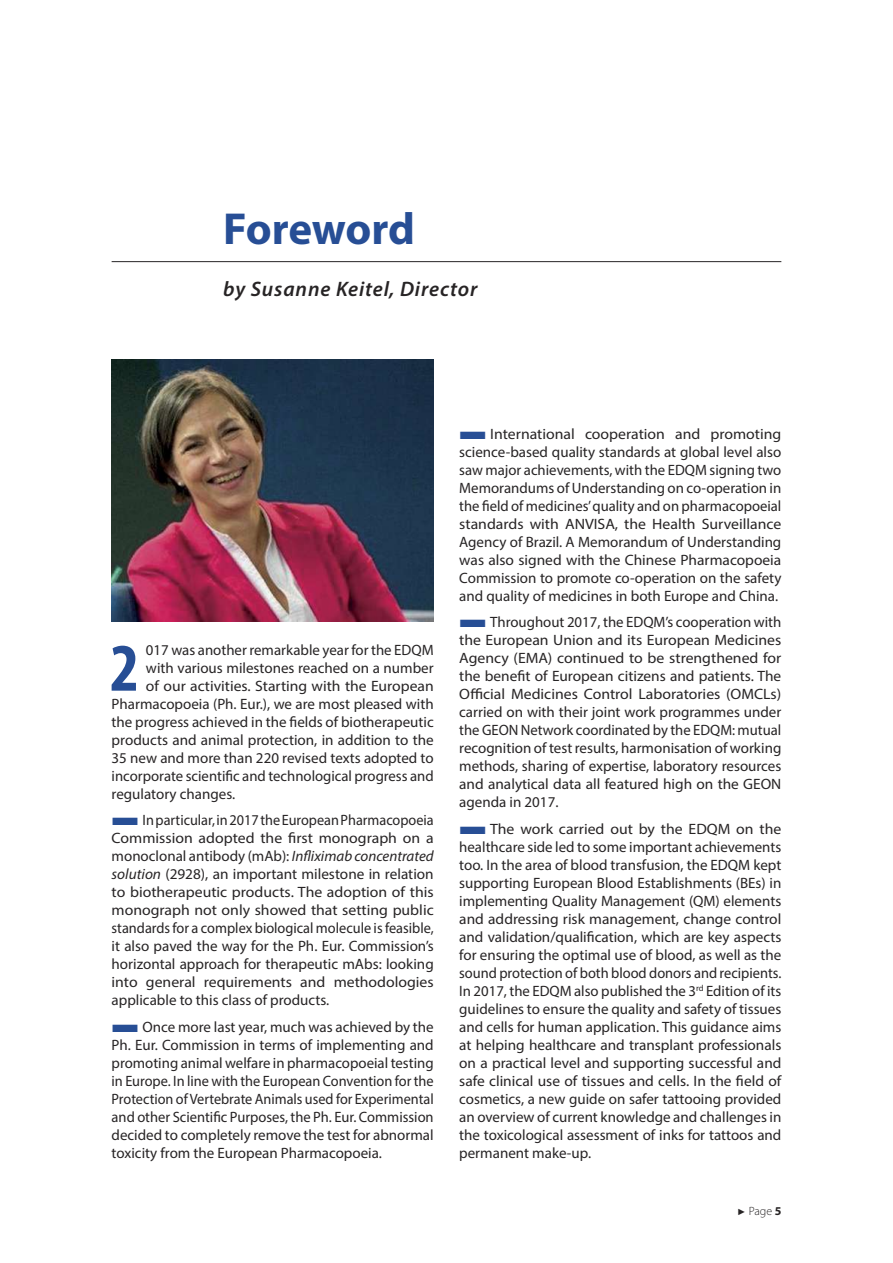
<style>
.page{position:relative;width:893px;height:1263px;background:#fff}
.page>*{position:absolute;margin:0;border:0;box-sizing:border-box;transform-origin:0 0}
.t1{font:700 condensed 68.4px "Myriad Pro";color:#274e95}
.t2{font:700 45px "Myriad Pro";letter-spacing:-.01em;color:#274e95}
.t3{font:italic 600 21px "Myriad Pro";letter-spacing:.04em;color:#272425}
.t4{font:15px/18px "Myriad Pro";color:#272425;text-align:justify;scale:1.05 1}
.t5{font:15px/18px "Myriad Pro";color:#272425;text-align:justify}
.t6{font:15px/18px "Myriad Pro";color:#272425;text-align:justify;scale:.95 1}
.t7{font:15px "Myriad Pro";color:#272425;scale:1.04 1}
.t8{font:300 12px "Myriad Pro";color:#272425}
.s1{color:#274e95}
.s2{font-style:italic}
.s3{font-family:"Arial";font-weight:400;font-size:9px}
.s4{font-weight:700}
</style>
<div class="page">
<img style="left:112px;top:359px;width:322px;height:263px">
<hr style="left:112px;top:261px;width:669px;height:1px;background:#272425">
<h2 class="t2" style="left:223px;top:212px;width:193px">Foreword</h2>
<h3 class="t3" style="left:223px;top:277px;width:256px">by Susanne Keitel, Director</h3>
<h1 class="t1" style="left:110px;top:627px;width:31px">2</h1>
<p class="t5" style="left:146px;top:642px;width:289px">017 was another remarkable year for the EDQM</p>
<p class="t5" style="left:146px;top:660px;width:289px">with various milestones reached on a number</p>
<p class="t7" style="left:146px;top:680px;width:278px">of our activities. Starting with the European</p>
<p class="t5" style="left:112px;top:696px;width:324px">Pharmacopoeia (Ph. Eur.), we are most pleased with</p>
<p class="t5" style="left:112px;top:714px;width:324px">the progress achieved in the fields of biotherapeutic</p>
<p class="t5" style="left:112px;top:732px;width:324px">products and animal protection, in addition to the</p>
<p class="t5" style="left:112px;top:750px;width:324px">35 new and more than 220 revised texts adopted to</p>
<p class="t5" style="left:112px;top:768px;width:324px">incorporate scientific and technological progress and</p>
<p class="t5" style="left:112px;top:786px;width:125px">regulatory changes.</p>
<p class="t6" style="left:112px;top:812px;width:341px"><span class="s1">■</span>In particular, in 2017 the European Pharmacopoeia Commission adopted the first monograph on a monoclonal antibody (mAb): <span class="s2">Infliximab concentrated solution</span> (2928), an important milestone in relation to biotherapeutic products. The adoption of this monograph not only showed that setting public standards for a complex biological molecule is feasible, it also paved the way for the Ph. Eur. Commission’s horizontal approach for therapeutic mAbs: looking into general requirements and methodologies applicable to this class of products.</p>
<p class="t5" style="left:112px;top:1019px;width:324px"><span class="s1">■</span>Once more last year, much was achieved by the Ph. Eur. Commission in terms of implementing and promoting animal welfare in pharmacopoeial testing in Europe. In line with the European Convention for the Protection of Vertebrate Animals used for Experimental and other Scientific Purposes, the Ph. Eur. Commission decided to completely remove the test for abnormal toxicity from the European Pharmacopoeia.</p>
<p class="t4" style="left:459px;top:426px;width:308px"><span class="s1">■</span>International cooperation and promoting science-based quality standards at global level also saw major achievements, with the EDQM signing two Memorandums of Understanding on co-operation in the field of medicines’ quality and on pharmacopoeial standards with ANVISA, the Health Surveillance Agency of Brazil. A Memorandum of Understanding was also signed with the Chinese Pharmacopoeia Commission to promote co-operation on the safety and quality of medicines in both Europe and China.</p>
<p class="t5" style="left:459px;top:614px;width:324px"><span class="s1">■</span>Throughout 2017, the EDQM’s cooperation with the European Union and its European Medicines Agency (EMA) continued to be strengthened for the benefit of European citizens and patients. The Official Medicines Control Laboratories (OMCLs) carried on with their joint work programmes under the GEON Network coordinated by the EDQM: mutual recognition of test results, harmonisation of working methods, sharing of expertise, laboratory resources and analytical data all featured high on the GEON agenda in 2017.</p>
<p class="t4" style="left:459px;top:821px;width:308px"><span class="s1">■</span>The work carried out by the EDQM on the healthcare side led to some important achievements too. In the area of blood transfusion, the EDQM kept supporting European Blood Establishments (BEs) in implementing Quality Management (QM) elements and addressing risk management, change control and validation/qualification, which are key aspects for ensuring the optimal use of blood, as well as the sound protection of both blood donors and recipients.<br>In 2017, the EDQM also published the 3<sup>rd</sup> Edition of its guidelines to ensure the quality and safety of tissues and cells for human application. This guidance aims at helping healthcare and transplant professionals on a practical level and supporting successful and safe clinical use of tissues and cells. In the field of cosmetics, a new guide on safer tattooing provided an overview of current knowledge and challenges in the toxicological assessment of inks for tattoos and permanent make-up.</p>
<p class="t8" style="left:737px;top:1206px;width:46px"><span class="s3">►</span> Page <span class="s4">5</span></p>
</div>
